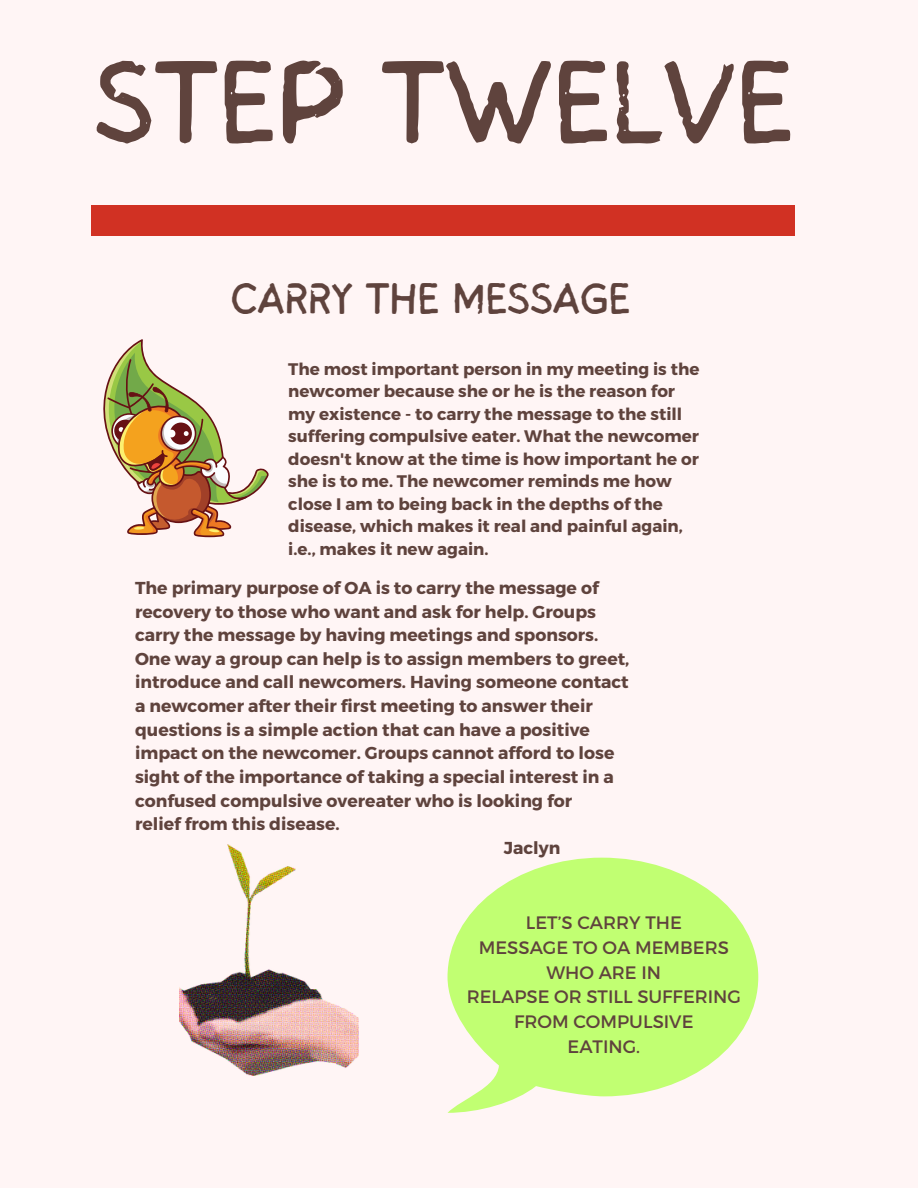
<style>
.page{position:relative;width:918px;height:1188px;background:#fff5f5}
.page>*{position:absolute;margin:0;border:0;box-sizing:border-box;transform-origin:0 0}
.t1{font:118.2px "Sigher";color:#5f433d}
.t2{font:44.25px "Sigher";color:#5f433d}
.t3{font:18px/24.8px "Montserrat";color:#5f433d;text-align:center}
.t4{font:700 17.25px/23.7px "Montserrat";color:#5f433d}
.t5{font:700 16.65px "Montserrat";color:#5f433d}
</style>
<div class="page">
<div style="left:92px;top:205px;width:703px;height:31px;background:#d13123"></div>
<svg style="left:103px;top:339px;width:166px;height:198px"></svg>
<svg style="left:448px;top:858px;width:310px;height:255px;fill:#c1ff72"></svg>
<img style="left:179px;top:845px;width:179px;height:231px">
<p class="t1" style="left:93px;top:55px;width:702px">STEP TWELVE</p>
<p class="t2" style="left:231px;top:281px;width:401px">CARRY THE MESSAGE</p>
<p class="t5" style="left:288px;top:358px;width:413px">The most important person in my meeting is the</p>
<p class="t5" style="left:288px;top:381px;width:388px">newcomer because she or he is the reason for</p>
<p class="t5" style="left:288px;top:403px;width:396px">my existence - to carry the message to the still</p>
<p class="t5" style="left:288px;top:426px;width:412px">suffering compulsive eater. What the newcomer</p>
<p class="t5" style="left:288px;top:448px;width:412px">doesn't know at the time is how important he or</p>
<p class="t5" style="left:288px;top:471px;width:385px">she is to me. The newcomer reminds me how</p>
<p class="t5" style="left:288px;top:493px;width:376px">close I am to being back in the depths of the</p>
<p class="t5" style="left:288px;top:516px;width:396px">disease, which makes it real and painful again,</p>
<p class="t5" style="left:288px;top:538px;width:202px">i.e., makes it new again.</p>
<p class="t4" style="left:135px;top:575px;width:465px">The primary purpose of OA is to carry the message of recovery to those who want and ask for help. Groups</p>
<p class="t4" style="left:135px;top:622px;width:496px">carry the message by having meetings and sponsors.<br>One way a group can help is to assign members to greet,</p>
<p class="t4" style="left:135px;top:670px;width:495px">introduce and call newcomers. Having someone contact a newcomer after their first meeting to answer their</p>
<p class="t4" style="left:135px;top:717px;width:481px">questions is a simple action that can have a positive impact on the newcomer. Groups cannot afford to lose</p>
<p class="t4" style="left:135px;top:764px;width:480px">sight of the importance of taking a special interest in a confused compulsive overeater who is looking for</p>
<p class="t4" style="left:135px;top:811px;width:206px">relief from this disease.</p>
<p class="t4" style="left:504px;top:835px;width:58px">Jaclyn</p>
<p class="t3" style="left:526px;top:909px;width:157px">LET’S CARRY THE</p>
<p class="t3" style="left:479px;top:934px;width:252px">MESSAGE TO OA MEMBERS<br>WHO ARE IN</p>
<p class="t3" style="left:467px;top:984px;width:276px">RELAPSE OR STILL SUFFERING<br>FROM COMPULSIVE</p>
<p class="t3" style="left:568px;top:1033px;width:74px">EATING.</p>
</div>
